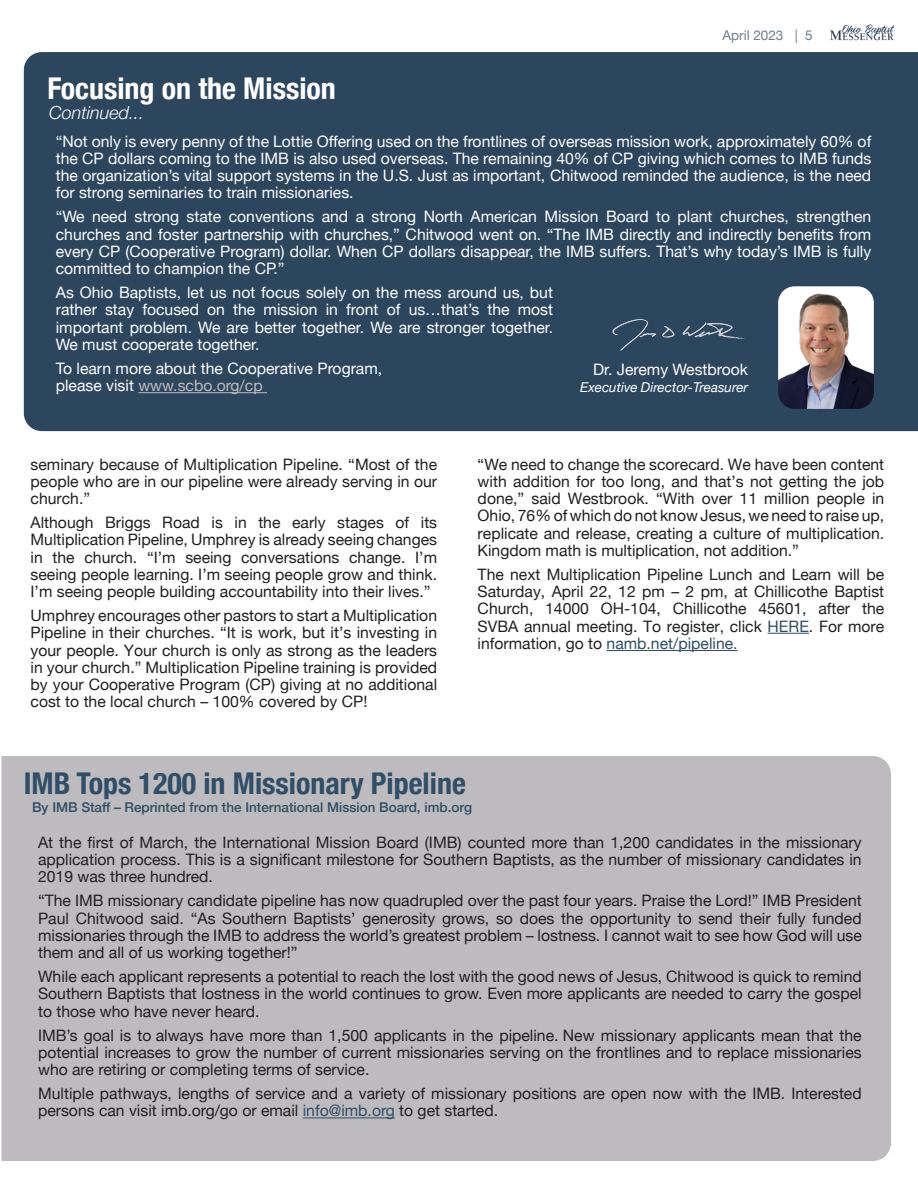
<style>
.page{position:relative;width:918px;height:1188px;background:#fff}
.page>*{position:absolute;margin:0;border:0;box-sizing:border-box;transform-origin:0 0}
.Headline_1{font:700 condensed 30px "Helvetica Neue";color:#304e67}
.Headline_Light{font:700 condensed 30px "Helvetica Neue";color:#fff}
.Subheading_1_light{font:italic 300 18px "Helvetica Neue";color:#fff}
.t1{font:15.75px/17.2px "Helvetica Neue";color:#231f20;text-align:justify}
.t2{font:15.75px/17.2px "Helvetica Neue";color:#fff;text-align:justify}
.Author_Text{font:500 13.5px "Helvetica Neue";color:#304e67}
.t3{font:italic 13.5px "Helvetica Neue";color:#fff}
.t4{font:13.5px "Helvetica Neue";color:#6c7e8f}
.s1{color:#bdbbbd}
.s2{color:#304e67}
</style>
<div class="page">
<img style="left:830px;top:24px;width:64px;height:16px">
<hr style="left:768px;top:633px;width:41px;height:1px;background:#304e67">
<hr style="left:607px;top:650px;width:131px;height:1px;background:#304e67">
<div style="left:24px;top:52px;width:894px;height:379px;background:#2c465e"></div>
<img style="left:605px;top:313px;width:148px;height:39px">
<img style="left:777px;top:285px;width:98px;height:125px">
<div style="left:775px;top:283px;width:102px;height:129px;border:3px solid #2c465e;border-radius:18px"></div>
<div style="left:2px;top:756px;width:889px;height:405px;background:#bdbbbd"></div>
<hr style="left:138px;top:392px;width:129px;height:1px;background:#bdbbbd">
<hr style="left:303px;top:1118px;width:92px;height:1px;background:#304e67">
<p class="t4" style="left:722px;top:25px;width:92px">April 2023 | 5</p>
<p class="Headline_Light" style="left:47px;top:64px;width:290px">Focusing on the Mission</p>
<p class="t2" style="left:56px;top:133px;width:817px">“Not only is every penny of the Lottie Offering used on the frontlines of overseas mission work, approximately 60% of the CP dollars coming to the IMB is also used overseas. The remaining 40% of CP giving which comes to IMB funds the organization’s vital support systems in the U.S. Just as important, Chitwood reminded the audience, is the need for strong seminaries to train missionaries.</p>
<p class="t2" style="left:56px;top:209px;width:817px">“We need strong state conventions and a strong North American Mission Board to plant churches, strengthen churches and foster partnership with churches,” Chitwood went on. “The IMB directly and indirectly benefits from every CP (Cooperative Program) dollar. When CP dollars disappear, the IMB suffers. That’s why today’s IMB is fully committed to champion the CP.”</p>
<p class="t2" style="left:56px;top:285px;width:499px">As Ohio Baptists, let us not focus solely on the mess around us, but rather stay focused on the mission in front of us…that’s the most important problem. We are better together. We are stronger together.<br>We must cooperate together.</p>
<p class="t2" style="left:56px;top:361px;width:328px">To learn more about the Cooperative Program, please visit <span class="s1">www.scbo.org/cp</span></p>
<p class="Subheading_1_light" style="left:49px;top:99px;width:97px">Continued...</p>
<p class="t2" style="left:593px;top:362px;width:156px">Dr. Jeremy Westbrook</p>
<p class="t3" style="left:580px;top:378px;width:170px">Executive Director-Treasurer</p>
<p class="t1" style="left:31px;top:456px;width:408px">seminary because of Multiplication Pipeline. “Most of the people who are in our pipeline were already serving in our church.”</p>
<p class="t1" style="left:31px;top:515px;width:408px">Although Briggs Road is in the early stages of its Multiplication Pipeline, Umphrey is already seeing changes in the church. “I’m seeing conversations change. I’m seeing people learning. I’m seeing people grow and think.<br>I’m seeing people building accountability into their lives.”</p>
<p class="t1" style="left:31px;top:608px;width:408px">Umphrey encourages other pastors to start a Multiplication Pipeline in their churches. “It is work, but it’s investing in your people. Your church is only as strong as the leaders in your church.” Multiplication Pipeline training is provided by your Cooperative Program (CP) giving at no additional cost to the local church – 100% covered by CP!</p>
<p class="t1" style="left:478px;top:456px;width:408px">“We need to change the scorecard. We have been content with addition for too long, and that’s not getting the job done,” said Westbrook. “With over 11 million people in Ohio, 76% of which do not know Jesus, we need to raise up, replicate and release, creating a culture of multiplication.<br>Kingdom math is multiplication, not addition.”</p>
<p class="t1" style="left:478px;top:567px;width:408px">The next Multiplication Pipeline Lunch and Learn will be Saturday, April 22, 12 pm – 2 pm, at Chillicothe Baptist Church, 14000 OH-104, Chillicothe 45601, after the SVBA annual meeting. To register, click <span class="s2">HERE</span>. For more information, go to <span class="s2">namb.net/pipeline.</span></p>
<p class="Headline_1" style="left:24px;top:759px;width:444px">IMB Tops 1200 in Missionary Pipeline</p>
<p class="t1" style="left:38px;top:835px;width:825px">At the first of March, the International Mission Board (IMB) counted more than 1,200 candidates in the missionary application process. This is a significant milestone for Southern Baptists, as the number of missionary candidates in 2019 was three hundred.</p>
<p class="t1" style="left:38px;top:893px;width:825px">“The IMB missionary candidate pipeline has now quadrupled over the past four years. Praise the Lord!” IMB President Paul Chitwood said. “As Southern Baptists’ generosity grows, so does the opportunity to send their fully funded missionaries through the IMB to address the world’s greatest problem – lostness. I cannot wait to see how God will use them and all of us working together!”</p>
<p class="t1" style="left:38px;top:969px;width:825px">While each applicant represents a potential to reach the lost with the good news of Jesus, Chitwood is quick to remind Southern Baptists that lostness in the world continues to grow. Even more applicants are needed to carry the gospel to those who have never heard.</p>
<p class="t1" style="left:38px;top:1027px;width:825px">IMB’s goal is to always have more than 1,500 applicants in the pipeline. New missionary applicants mean that the potential increases to grow the number of current missionaries serving on the frontlines and to replace missionaries who are retiring or completing terms of service.</p>
<p class="t1" style="left:38px;top:1086px;width:825px">Multiple pathways, lengths of service and a variety of missionary positions are open now with the IMB. Interested persons can visit imb.org/go or email <span class="s2">info@imb.org</span> to get started.</p>
<p class="Author_Text" style="left:32px;top:796px;width:442px">By IMB Staff – Reprinted from the International Mission Board, imb.org</p>
</div>
